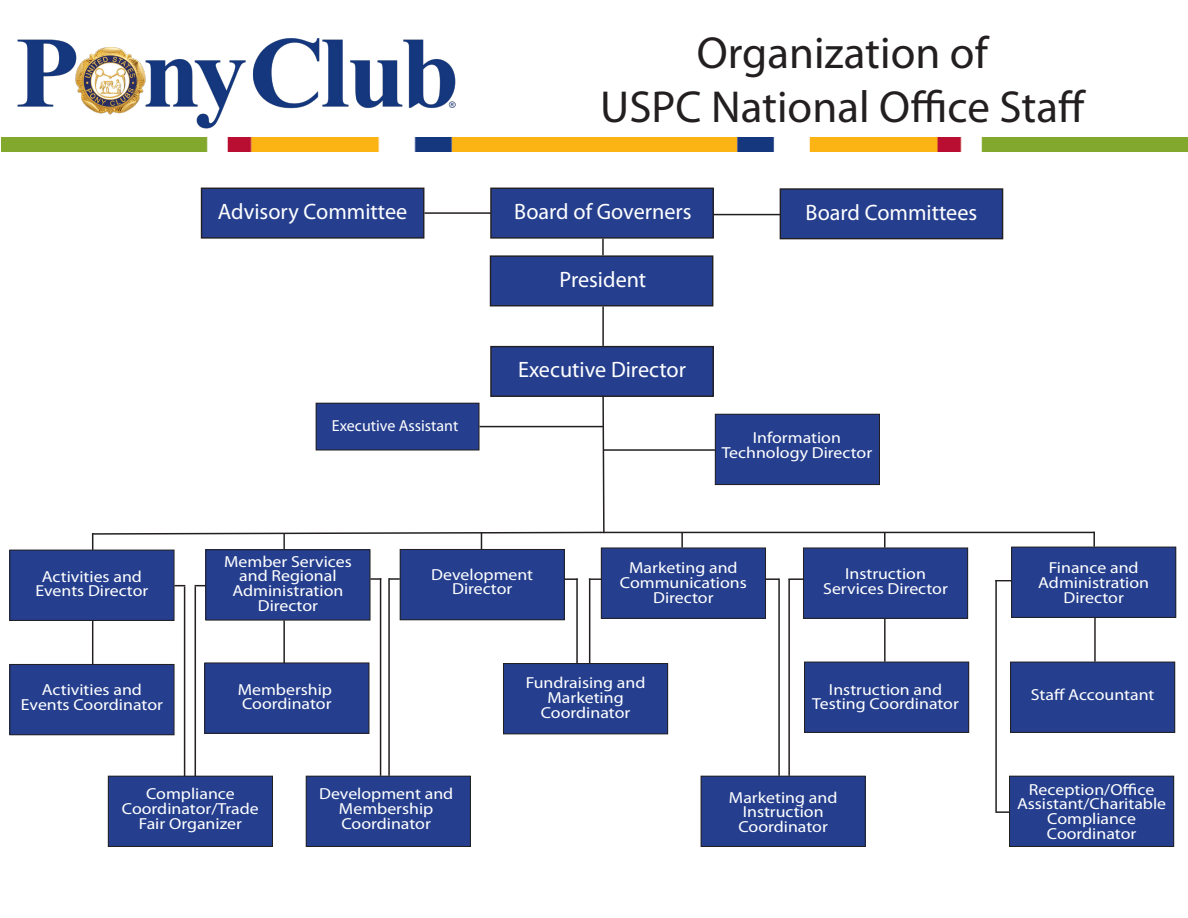
<style>
.page{position:relative;width:1188px;height:918px;background:#fff}
.page>*{position:absolute;margin:0;border:0;box-sizing:border-box;transform-origin:0 0}
.t1{font:45px "Myriad Pro";color:#231f20}
.t2{font:22.35px "Myriad Pro";color:#fff}
.t3{font:16.05px/14.7px "Myriad Pro";color:#fff;text-align:center;scale:1.12 1}
.t4{font:16.05px "Myriad Pro";color:#fff}
</style>
<div class="page">
<img style="left:2px;top:138px;width:1186px;height:14px">
<img style="left:14px;top:38px;width:446px;height:104px">
<div style="left:202px;top:188px;width:222px;height:50px;background:#253f8e"></div>
<div style="left:201px;top:188px;width:223px;height:51px;border:1px solid #231f20"></div>
<div style="left:491px;top:188px;width:222px;height:50px;background:#253f8e"></div>
<div style="left:490px;top:188px;width:224px;height:51px;border:1px solid #231f20"></div>
<div style="left:780px;top:189px;width:223px;height:50px;background:#253f8e"></div>
<div style="left:780px;top:188px;width:223px;height:51px;border:1px solid #231f20"></div>
<div style="left:490px;top:256px;width:223px;height:50px;background:#253f8e"></div>
<div style="left:490px;top:255px;width:223px;height:51px;border:1px solid #231f20"></div>
<div style="left:491px;top:347px;width:222px;height:49px;background:#253f8e"></div>
<div style="left:490px;top:346px;width:224px;height:51px;border:1px solid #231f20"></div>
<div style="left:206px;top:550px;width:164px;height:70px;background:#253f8e"></div>
<div style="left:205px;top:549px;width:165px;height:71px;border:1px solid #231f20"></div>
<div style="left:400px;top:549px;width:164px;height:71px;background:#253f8e"></div>
<div style="left:400px;top:549px;width:165px;height:71px;border:1px solid #231f20"></div>
<div style="left:601px;top:548px;width:165px;height:70px;background:#253f8e"></div>
<div style="left:601px;top:548px;width:165px;height:71px;border:1px solid #231f20"></div>
<div style="left:803px;top:548px;width:165px;height:70px;background:#253f8e"></div>
<div style="left:803px;top:548px;width:165px;height:71px;border:1px solid #231f20"></div>
<div style="left:1012px;top:547px;width:164px;height:70px;background:#253f8e"></div>
<div style="left:1011px;top:547px;width:165px;height:71px;border:1px solid #231f20"></div>
<div style="left:10px;top:550px;width:164px;height:70px;background:#253f8e"></div>
<div style="left:9px;top:550px;width:165px;height:71px;border:1px solid #231f20"></div>
<div style="left:108px;top:776px;width:165px;height:70px;background:#253f8e"></div>
<div style="left:108px;top:776px;width:165px;height:71px;border:1px solid #231f20"></div>
<div style="left:715px;top:414px;width:164px;height:71px;background:#253f8e"></div>
<div style="left:715px;top:414px;width:165px;height:71px;border:1px solid #231f20"></div>
<div style="left:205px;top:663px;width:164px;height:70px;background:#253f8e"></div>
<div style="left:204px;top:663px;width:165px;height:71px;border:1px solid #231f20"></div>
<div style="left:306px;top:776px;width:164px;height:70px;background:#253f8e"></div>
<div style="left:306px;top:776px;width:165px;height:71px;border:1px solid #231f20"></div>
<div style="left:503px;top:664px;width:165px;height:70px;background:#253f8e"></div>
<div style="left:503px;top:663px;width:165px;height:71px;border:1px solid #231f20"></div>
<div style="left:805px;top:662px;width:164px;height:70px;background:#253f8e"></div>
<div style="left:804px;top:662px;width:165px;height:71px;border:1px solid #231f20"></div>
<div style="left:701px;top:776px;width:164px;height:70px;background:#253f8e"></div>
<div style="left:701px;top:776px;width:165px;height:71px;border:1px solid #231f20"></div>
<div style="left:1011px;top:662px;width:164px;height:70px;background:#253f8e"></div>
<div style="left:1010px;top:662px;width:165px;height:71px;border:1px solid #231f20"></div>
<div style="left:1010px;top:776px;width:164px;height:70px;background:#253f8e"></div>
<div style="left:1009px;top:776px;width:165px;height:71px;border:1px solid #231f20"></div>
<div style="left:10px;top:664px;width:164px;height:71px;background:#253f8e"></div>
<div style="left:9px;top:664px;width:165px;height:71px;border:1px solid #231f20"></div>
<hr style="left:424px;top:212px;width:67px;height:2px;background:#231f20">
<hr style="left:713px;top:214px;width:67px;height:1px;background:#231f20">
<svg style="left:602px;top:239px;width:2px;height:16px"></svg>
<hr style="left:602px;top:306px;width:2px;height:40px;background:#231f20">
<hr style="left:603px;top:449px;width:112px;height:2px;background:#231f20">
<hr style="left:600px;top:532px;width:495px;height:1px;background:#231f20">
<svg style="left:681px;top:533px;width:2px;height:15px"></svg>
<svg style="left:884px;top:533px;width:2px;height:15px"></svg>
<svg style="left:1093px;top:533px;width:2px;height:14px"></svg>
<svg style="left:90px;top:394px;width:515px;height:156px"></svg>
<hr style="left:92px;top:621px;width:1px;height:43px;background:#231f20">
<hr style="left:1094px;top:618px;width:2px;height:44px;background:#231f20">
<hr style="left:884px;top:619px;width:2px;height:43px;background:#231f20">
<svg style="left:788px;top:578px;width:15px;height:2px"></svg>
<hr style="left:788px;top:579px;width:2px;height:197px;background:#231f20">
<svg style="left:766px;top:578px;width:12px;height:2px"></svg>
<hr style="left:778px;top:578px;width:2px;height:198px;background:#231f20">
<svg style="left:997px;top:580px;width:14px;height:1px"></svg>
<hr style="left:995px;top:580px;width:2px;height:233px;background:#231f20">
<svg style="left:996px;top:811px;width:13px;height:2px"></svg>
<svg style="left:590px;top:578px;width:11px;height:2px"></svg>
<svg style="left:565px;top:578px;width:11px;height:2px"></svg>
<hr style="left:589px;top:578px;width:1px;height:85px;background:#231f20">
<hr style="left:576px;top:578px;width:2px;height:85px;background:#231f20">
<svg style="left:370px;top:578px;width:10px;height:2px"></svg>
<svg style="left:390px;top:578px;width:10px;height:2px"></svg>
<hr style="left:380px;top:578px;width:1px;height:198px;background:#231f20">
<hr style="left:388px;top:578px;width:2px;height:198px;background:#231f20">
<hr style="left:283px;top:620px;width:2px;height:43px;background:#231f20">
<hr style="left:184px;top:586px;width:1px;height:191px;background:#231f20">
<hr style="left:195px;top:586px;width:1px;height:191px;background:#231f20">
<p class="t1" style="left:697px;top:25px;width:292px">Organization of</p>
<p class="t1" style="left:600px;top:79px;width:487px">USPC National Office Staff</p>
<p class="t2" style="left:218px;top:198px;width:191px">Advisory Committee</p>
<p class="t2" style="left:514px;top:198px;width:179px">Board of Governers</p>
<p class="t2" style="left:806px;top:198px;width:173px">Board Committees</p>
<p class="t2" style="left:560px;top:265px;width:88px">President</p>
<p class="t3" style="left:42px;top:569px;width:91px">Activities and</p>
<p class="t3" style="left:36px;top:583px;width:102px">Events Director</p>
<p class="t3" style="left:42px;top:682px;width:91px">Activities and</p>
<p class="t3" style="left:21px;top:697px;width:128px">Events Coordinator</p>
<p class="t4" style="left:332px;top:416px;width:128px">Executive Assistant</p>
<p class="t2" style="left:518px;top:356px;width:169px">Executive Director</p>
<p class="t3" style="left:753px;top:430px;width:80px">Information</p>
<p class="t3" style="left:722px;top:445px;width:136px">Technology Director</p>
<p class="t3" style="left:224px;top:554px;width:116px">Member Services and Regional</p>
<p class="t3" style="left:232px;top:583px;width:100px">Administration</p>
<p class="t3" style="left:258px;top:598px;width:55px">Director</p>
<p class="t3" style="left:238px;top:682px;width:86px">Membership</p>
<p class="t3" style="left:242px;top:696px;width:81px">Coordinator</p>
<p class="t3" style="left:431px;top:567px;width:92px">Development</p>
<p class="t3" style="left:452px;top:582px;width:55px">Director</p>
<p class="t3" style="left:620px;top:560px;width:115px">Marketing and<br>Communications<br>Director</p>
<p class="t3" style="left:845px;top:566px;width:74px">Instruction</p>
<p class="t3" style="left:823px;top:581px;width:113px">Services Director</p>
<p class="t3" style="left:526px;top:675px;width:108px">Fundraising and<br>Marketing</p>
<p class="t3" style="left:541px;top:705px;width:81px">Coordinator</p>
<p class="t3" style="left:829px;top:682px;width:103px">Instruction and</p>
<p class="t3" style="left:812px;top:696px;width:133px">Testing Coordinator</p>
<p class="t3" style="left:146px;top:786px;width:81px">Compliance</p>
<p class="t3" style="left:122px;top:801px;width:124px">Coordinator/Trade<br>Fair Organizer</p>
<p class="t3" style="left:319px;top:786px;width:121px">Development and<br>Membership</p>
<p class="t3" style="left:341px;top:816px;width:81px">Coordinator</p>
<p class="t3" style="left:729px;top:790px;width:98px">Marketing and</p>
<p class="t3" style="left:743px;top:804px;width:74px">Instruction</p>
<p class="t3" style="left:738px;top:819px;width:81px">Coordinator</p>
<p class="t3" style="left:1049px;top:560px;width:82px">Finance and</p>
<p class="t3" style="left:1038px;top:575px;width:100px">Administration</p>
<p class="t3" style="left:1064px;top:590px;width:55px">Director</p>
<p class="t3" style="left:1031px;top:687px;width:112px">Staff Accountant</p>
<p class="t3" style="left:1017px;top:782px;width:135px">Reception/Office<br>Assistant/Charitable<br>Compliance</p>
<p class="t3" style="left:1047px;top:826px;width:81px">Coordinator</p>
</div>
